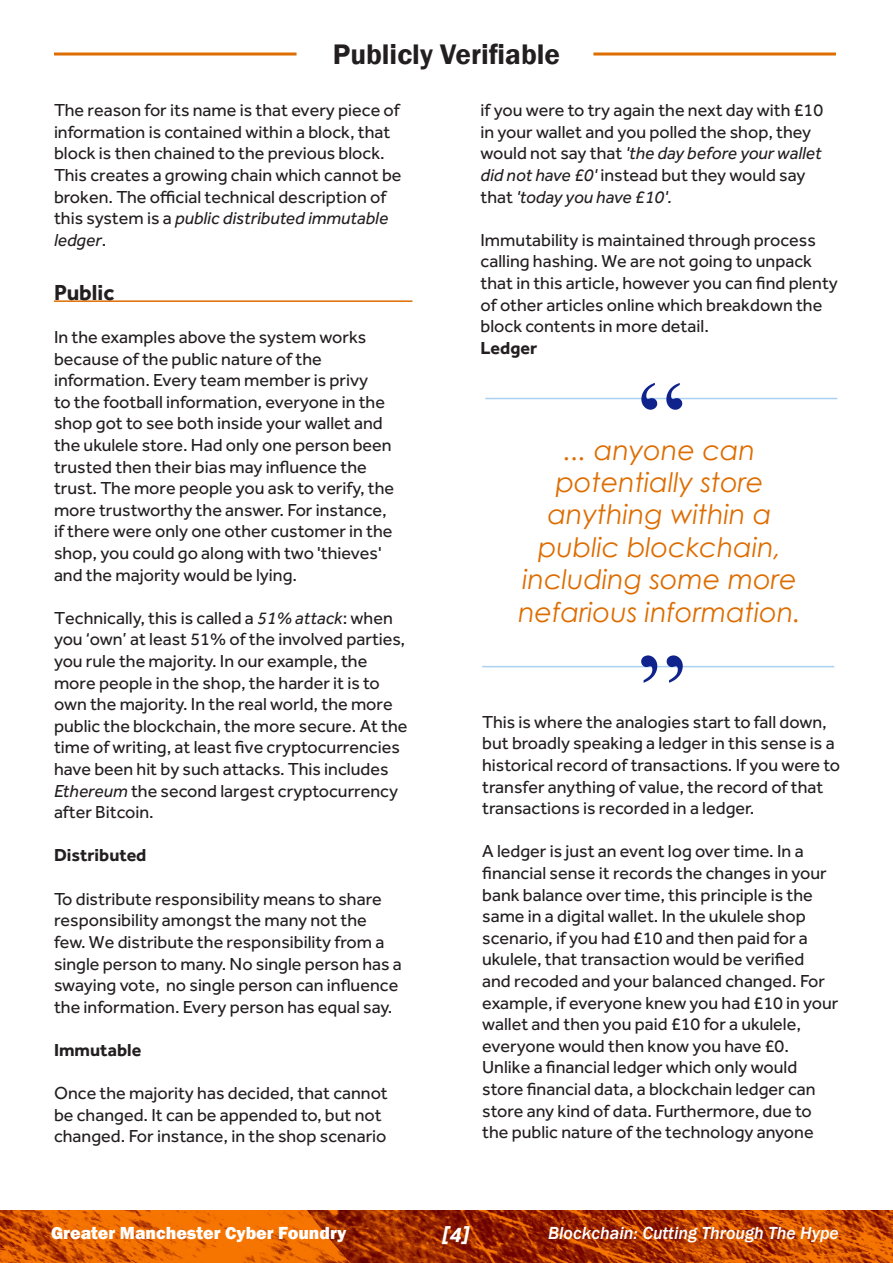
<style>
.page{position:relative;width:893px;height:1263px;background:#fff}
.page>*{position:absolute;margin:0;border:0;box-sizing:border-box;transform-origin:0 0}
.t1{font:108px "Mongolian Baiti";color:#10238c}
.t2{font:106.8px "Mongolian Baiti";color:#10238c}
.t3{font:600 29.1px "Franklin Gothic";color:#231f20}
.Quote_Punch_out{font:italic 27px/32.4px "Century Gothic";color:#dd6d00;text-align:center}
.t4{font:700 22.5px "Effra";color:#231f20}
.t5{font:italic 700 22.5px "Effra";color:#fff}
.t6{font:18px/21.6px "Effra";color:#231f20}
.t7{font:italic 500 18px "Franklin Gothic";color:#fff}
.t8{font:800 18px "Franklin Gothic";color:#fff}
.t9{font:700 18px "Effra";color:#231f20}
.s1{font-style:italic}
</style>
<div class="page">
<hr style="left:54px;top:300px;width:358px;height:2px;background:#dd6d00">
<img style="left:0;top:1210px;width:893px;height:53px">
<hr style="left:54px;top:53px;width:243px;height:3px;background:#dd6d00">
<hr style="left:593px;top:53px;width:243px;height:3px;background:#dd6d00">
<hr style="left:485px;top:398px;width:352px;height:1px;background:#abd1f2">
<hr style="left:482px;top:666px;width:352px;height:1px;background:#abd1f2">
<p class="t3" style="left:333px;top:37px;width:229px">Publicly Verifiable</p>
<p class="t6" style="left:54px;top:99px;width:349px">The reason for its name is that every piece of information is contained within a block, that block is then chained to the previous block.<br>This creates a growing chain which cannot be broken. The official technical description of this system is a <span class="s1">public distributed immutable ledger</span>.</p>
<p class="t4" style="left:54px;top:279px;width:62px">Public</p>
<p class="t6" style="left:54px;top:326px;width:342px">In the examples above the system works because of the public nature of the information. Every team member is privy<br>to the football information, everyone in the shop got to see both inside your wallet and the ukulele store. Had only one person been trusted then their bias may influence the trust. The more people you ask to verify, the more trustworthy the answer. For instance, if there were only one other customer in the shop, you could go along with two 'thieves' and the majority would be lying.</p>
<p class="t6" style="left:54px;top:607px;width:355px">Technically, this is called a <span class="s1">51% attack</span>: when you ‘own’ at least 51% of the involved parties, you rule the majority. In our example, the more people in the shop, the harder it is to own the majority. In the real world, the more public the blockchain, the more secure. At the time of writing, at least five cryptocurrencies have been hit by such attacks. This includes <span class="s1">Ethereum</span> the second largest cryptocurrency after Bitcoin.</p>
<p class="t9" style="left:54px;top:844px;width:94px">Distributed</p>
<p class="t6" style="left:54px;top:888px;width:349px">To distribute responsibility means to share responsibility amongst the many not the few. We distribute the responsibility from a single person to many. No single person has a swaying vote, no single person can influence the information. Every person has equal say.</p>
<p class="t9" style="left:54px;top:1039px;width:89px">Immutable</p>
<p class="t6" style="left:54px;top:1082px;width:335px">Once the majority has decided, that cannot be changed. It can be appended to, but not changed. For instance, in the shop scenario</p>
<p class="t6" style="left:480px;top:99px;width:344px">if you were to try again the next day with £10 in your wallet and you polled the shop, they would not say that <span class="s1">'the day before your wallet did not have £0'</span> instead but they would say that <span class="s1">'today you have £10'.</span></p>
<p class="t6" style="left:480px;top:229px;width:359px">Immutability is maintained through process calling hashing. We are not going to unpack that in this article, however you can find plenty of other articles online which breakdown the block contents in more detail.</p>
<p class="t9" style="left:480px;top:337px;width:58px">Ledger</p>
<p class="t2" style="left:638px;top:363px;width:49px">“</p>
<p class="Quote_Punch_out" style="left:518px;top:433px;width:284px">... anyone can potentially store anything within a public blockchain, including some more nefarious information.</p>
<p class="t1" style="left:638px;top:635px;width:49px">”</p>
<p class="t6" style="left:482px;top:711px;width:359px">This is where the analogies start to fall down, but broadly speaking a ledger in this sense is a historical record of transactions. If you were to transfer anything of value, the record of that transactions is recorded in a ledger.</p>
<p class="t6" style="left:482px;top:840px;width:358px">A ledger is just an event log over time. In a financial sense it records the changes in your bank balance over time, this principle is the same in a digital wallet. In the ukulele shop scenario, if you had £10 and then paid for a ukulele, that transaction would be verified<br>and recoded and your balanced changed. For example, if everyone knew you had £10 in your wallet and then you paid £10 for a ukulele, everyone would then know you have £0.</p>
<p class="t6" style="left:482px;top:1056px;width:335px">Unlike a financial ledger which only would store financial data, a blockchain ledger can store any kind of data. Furthermore, due to the public nature of the technology anyone</p>
<p class="t8" style="left:51px;top:1221px;width:297px">Greater Manchester Cyber Foundry</p>
<p class="t5" style="left:441px;top:1220px;width:29px">[4]</p>
<p class="t7" style="left:548px;top:1222px;width:292px">Blockchain: Cutting Through The Hype</p>
</div>
